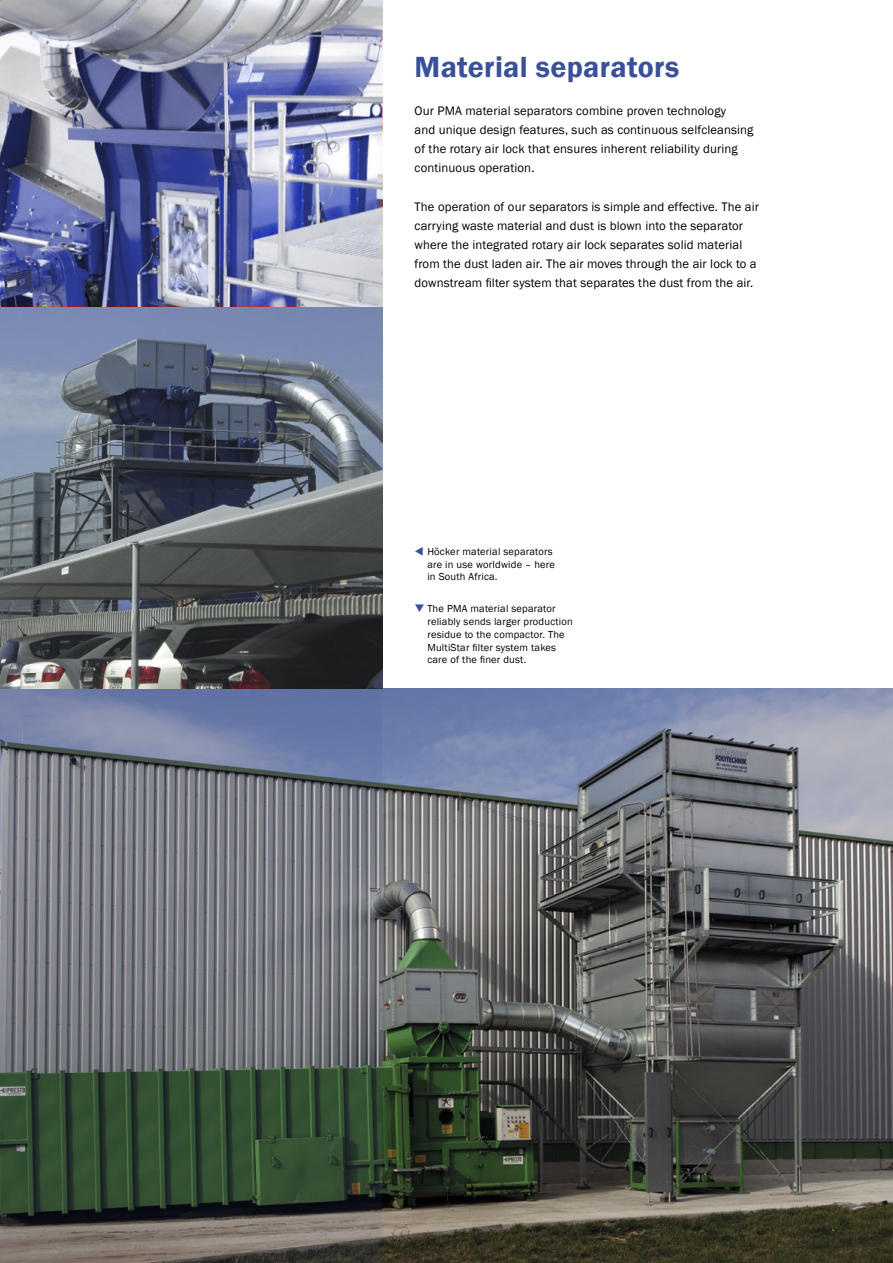
<style>
.page{position:relative;width:893px;height:1263px;background:#fff}
.page>*{position:absolute;margin:0;border:0;box-sizing:border-box;transform-origin:0 0}
.t1{font:600 30px "Franklin Gothic";letter-spacing:.01em;color:#3a519a}
.t2{font:12.75px/19.2px "Franklin Gothic";letter-spacing:.01em;color:#000}
.t3{font:10.5px/12.8px "Franklin Gothic";letter-spacing:.02em;color:#000}
.s1{color:#3a519a}
</style>
<div class="page">
<img style="left:0;top:689px;width:893px;height:574px">
<img style="left:0;top:306px;width:383px;height:383px">
<svg style="left:0;top:690px;width:382px;height:573px;background:#656d6f"></svg>
<svg style="left:0;top:0;width:381px;height:306px;background:#848aad"></svg>
<h1 class="t1" style="left:415px;top:48px;width:266px">Material separators</h1>
<p class="t2" style="left:415px;top:101px;width:340px">Our PMA material separators combine proven technology<br>and unique design features, such as continuous selfcleansing of the rotary air lock that ensures inherent reliability during continuous operation.</p>
<p class="t2" style="left:415px;top:197px;width:346px">The operation of our separators is simple and effective. The air carrying waste material and dust is blown into the separator where the integrated rotary air lock separates solid material from the dust laden air. The air moves through the air lock to a downstream filter system that separates the dust from the air.</p>
<p class="t3" style="left:427px;top:545px;width:129px;text-indent:-13px"><span class="s1">▼</span> Höcker material separators are in use worldwide – here in South Africa.</p>
<p class="t3" style="left:427px;top:603px;width:147px;text-indent:-13px"><span class="s1">❑</span> The PMA material separator reliably sends larger production residue to the compactor. The<br>MultiStar filter system takes care of the finer dust.</p>
</div>
